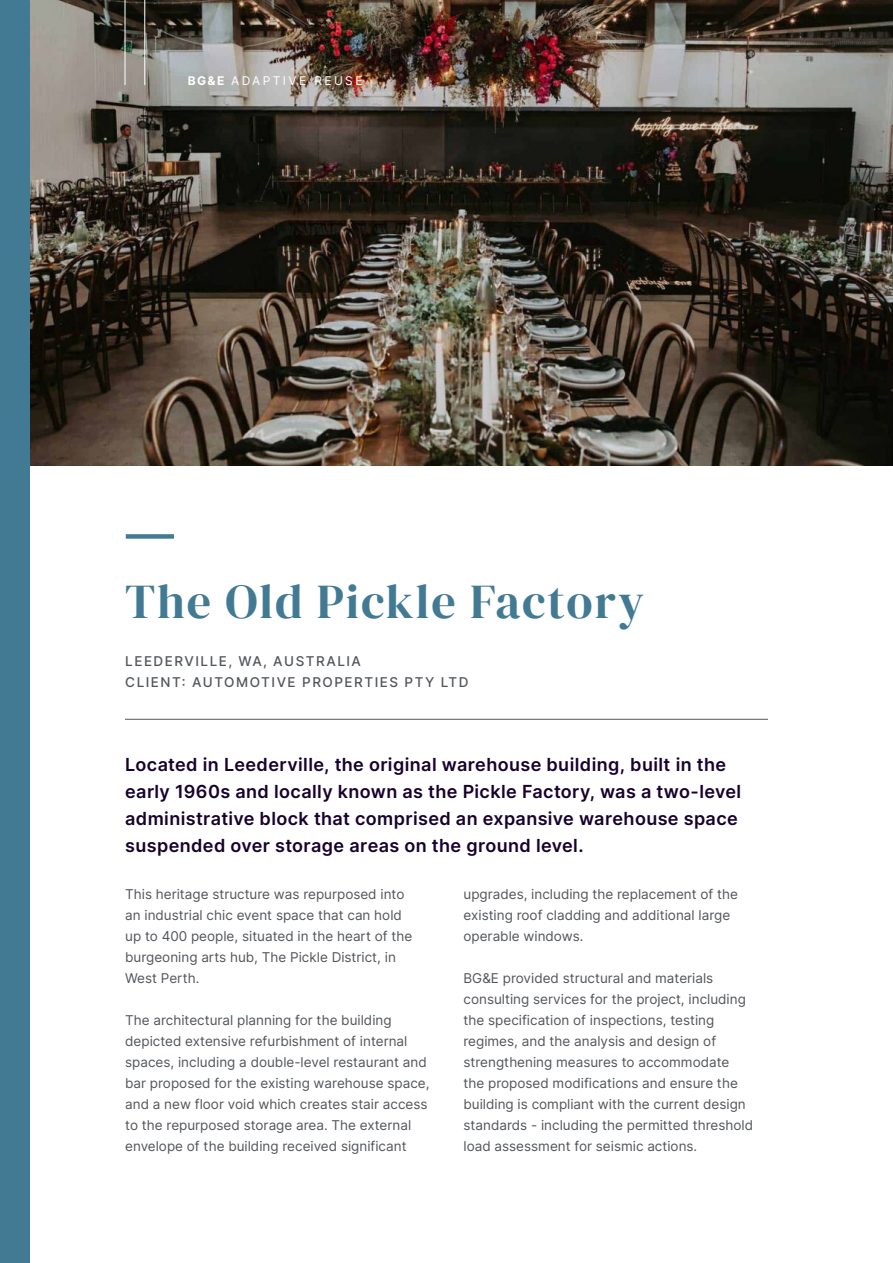
<style>
.page{position:relative;width:893px;height:1263px;background:#fff}
.page>*{position:absolute;margin:0;border:0;box-sizing:border-box;transform-origin:0 0}
.H2_-_BG_E{font:48px "DM Serif Display";letter-spacing:.04em;color:#427a94}
.Body_Text_BG_E{font:600 18px/27px "Inter";letter-spacing:.02em;color:#17002d}
.Body_Text_BG_E-2{font:13.5px/21px "Inter";color:#52555a}
.Body_Text_BG_E-3{font:500 13.5px "Inter";letter-spacing:.11em;color:#52555a}
.t1{font:12px "Inter";letter-spacing:.2em;color:#fff}
.s1{font-weight:700}
</style>
<div class="page">
<div style="left:126px;top:534px;width:48px;height:5px;background:#427a94"></div>
<hr style="left:125px;top:719px;width:643px;height:1px;background:#52555a">
<img style="left:30px;top:0;width:863px;height:465px">
<div style="left:0;top:0;width:30px;height:1263px;background:#427a94"></div>
<hr style="left:125px;top:0;width:1px;height:85px;background:#fff">
<hr style="left:144px;top:0;width:1px;height:85px;background:#fff">
<p class="t1" style="left:188px;top:72px;width:176px"><span class="s1">BG&amp;E</span> ADAPTIVE REUSE</p>
<p class="H2_-_BG_E" style="left:125px;top:574px;width:521px">The Old Pickle Factory</p>
<p class="Body_Text_BG_E-3" style="left:125px;top:651px;width:237px">LEEDERVILLE, WA, AUSTRALIA</p>
<p class="Body_Text_BG_E-3" style="left:125px;top:672px;width:345px">CLIENT: AUTOMOTIVE PROPERTIES PTY LTD</p>
<p class="Body_Text_BG_E" style="left:125px;top:750px;width:618px">Located in Leederville, the original warehouse building, built in the early 1960s and locally known as the Pickle Factory, was a two-level administrative block that comprised an expansive warehouse space suspended over storage areas on the ground level.</p>
<p class="Body_Text_BG_E-2" style="left:125px;top:883px;width:289px">This heritage structure was repurposed into an industrial chic event space that can hold up to 400 people, situated in the heart of the burgeoning arts hub, The Pickle District, in West Perth.</p>
<p class="Body_Text_BG_E-2" style="left:125px;top:1009px;width:306px">The architectural planning for the building depicted extensive refurbishment of internal spaces, including a double-level restaurant and bar proposed for the existing warehouse space, and a new floor void which creates stair access to the repurposed storage area. The external envelope of the building received significant</p>
<p class="Body_Text_BG_E-2" style="left:463px;top:883px;width:276px">upgrades, including the replacement of the existing roof cladding and additional large operable windows.</p>
<p class="Body_Text_BG_E-2" style="left:463px;top:967px;width:291px">BG&amp;E provided structural and materials consulting services for the project, including the specification of inspections, testing regimes, and the analysis and design of strengthening measures to accommodate the proposed modifications and ensure the building is compliant with the current design standards - including the permitted threshold load assessment for seismic actions.</p>
</div>
